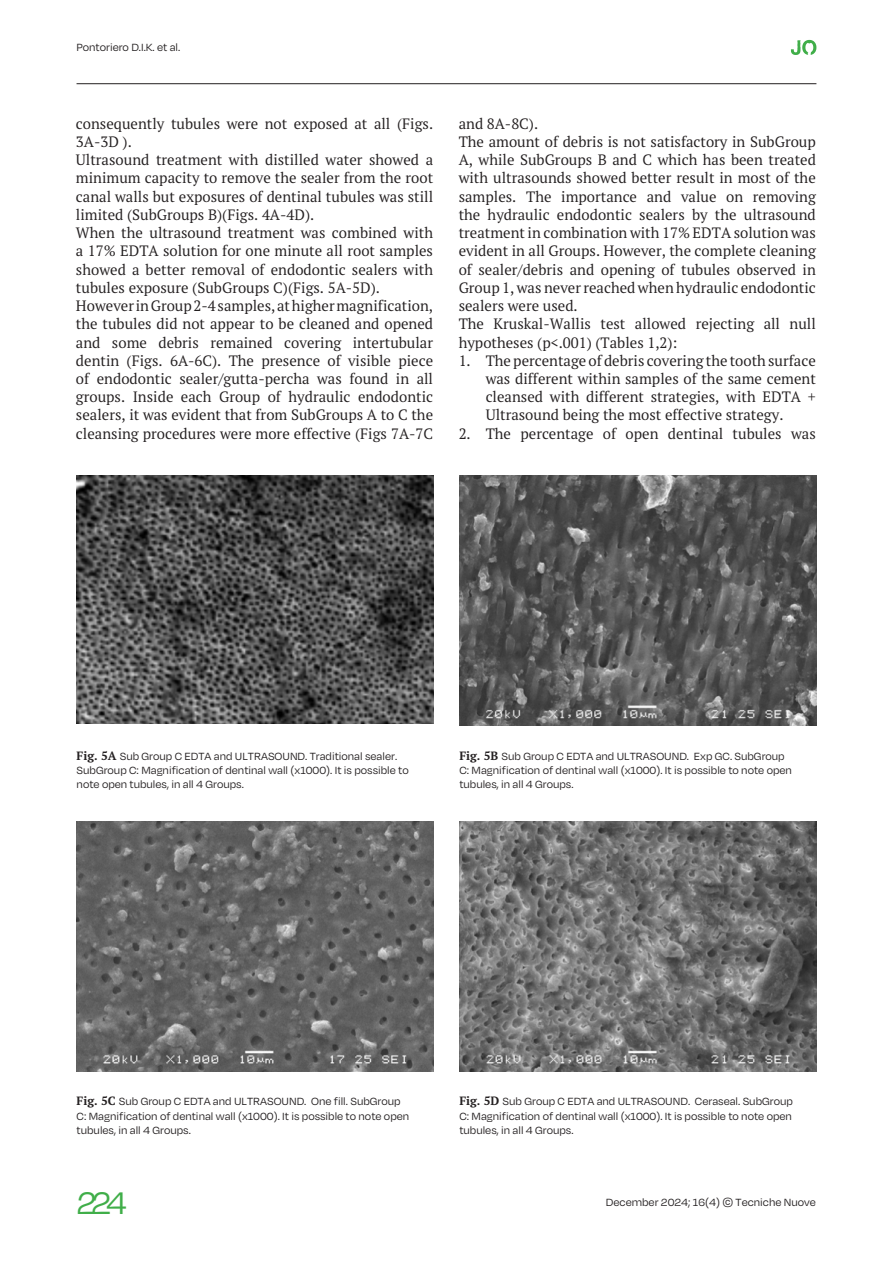
<style>
.page{position:relative;width:893px;height:1263px;background:#fff}
.page>*{position:absolute;margin:0;border:0;box-sizing:border-box;transform-origin:0 0}
.t1{font:36px "Degular";color:#40ae49}
.t2{font:15px/18.1px "PT Serif Pro";color:#231f20}
.t3{font:12px/14.4px "Degular";color:#231f20}
.s1{font-family:"PT Serif Pro";font-weight:700}
</style>
<div class="page">
<hr style="left:77px;top:83px;width:739px;height:1px;background:#231f20">
<svg style="left:791px;top:40px;width:25px;height:15px"></svg>
<img style="left:77px;top:821px;width:357px;height:250px">
<img style="left:459px;top:821px;width:357px;height:250px">
<img style="left:77px;top:476px;width:357px;height:248px">
<img style="left:459px;top:476px;width:357px;height:250px">
<p class="t3" style="left:77px;top:40px;width:105px">Pontoriero D.I.K. et al.</p>
<p class="t2" style="left:76px;top:114px;width:359px">consequently tubules were not exposed at all (Figs.<br>3A-3D ).<br>Ultrasound treatment with distilled water showed a minimum capacity to remove the sealer from the root canal walls but exposures of dentinal tubules was still limited (SubGroups B)(Figs. 4A-4D).<br>When the ultrasound treatment was combined with a 17% EDTA solution for one minute all root samples showed a better removal of endodontic sealers with tubules exposure (SubGroups C)(Figs. 5A-5D).<br>However in Group 2-4 samples, at higher magnification, the tubules did not appear to be cleaned and opened and some debris remained covering intertubular dentin (Figs. 6A-6C). The presence of visible piece of endodontic sealer/gutta-percha was found in all groups. Inside each Group of hydraulic endodontic sealers, it was evident that from SubGroups A to C the cleansing procedures were more effective (Figs 7A-7C</p>
<p class="t2" style="left:459px;top:114px;width:359px">and 8A-8C).<br>The amount of debris is not satisfactory in SubGroup A, while SubGroups B and C which has been treated with ultrasounds showed better result in most of the samples. The importance and value on removing the hydraulic endodontic sealers by the ultrasound treatment in combination with 17% EDTA solution was evident in all Groups. However, the complete cleaning of sealer/debris and opening of tubules observed in Group 1, was never reached when hydraulic endodontic sealers were used.<br>The Kruskal-Wallis test allowed rejecting all null hypotheses (p&lt;.001) (Tables 1,2):</p>
<p class="t2" style="left:486px;top:351px;width:332px;text-align:justify;text-indent:-27px">1. The percentage of debris covering the tooth surface was different within samples of the same cement cleansed with different strategies, with EDTA + Ultrasound being the most effective strategy.</p>
<p class="t2" style="left:459px;top:424px;width:359px">2. The percentage of open dentinal tubules was</p>
<p class="t3" style="left:77px;top:748px;width:334px"><span class="s1">Fig. 5A</span> Sub Group C EDTA and ULTRASOUND. Traditional sealer.<br>SubGroup C: Magnification of dentinal wall (x1000). It is possible to note open tubules, in all 4 Groups.</p>
<p class="t3" style="left:459px;top:748px;width:334px"><span class="s1">Fig. 5B</span> Sub Group C EDTA and ULTRASOUND. Exp GC. SubGroup<br>C: Magnification of dentinal wall (x1000). It is possible to note open tubules, in all 4 Groups.</p>
<p class="t3" style="left:77px;top:1094px;width:334px"><span class="s1">Fig. 5C</span> Sub Group C EDTA and ULTRASOUND. One fill. SubGroup<br>C: Magnification of dentinal wall (x1000). It is possible to note open tubules, in all 4 Groups.</p>
<p class="t3" style="left:459px;top:1094px;width:335px;text-align:justify"><span class="s1">Fig. 5D</span> Sub Group C EDTA and ULTRASOUND. Ceraseal. SubGroup C: Magnification of dentinal wall (x1000). It is possible to note open tubules, in all 4 Groups.</p>
<h1 class="t1" style="left:77px;top:1181px;width:52px">224</h1>
<p class="t3" style="left:606px;top:1195px;width:211px">December 2024; 16(4) © Tecniche Nuove</p>
</div>
